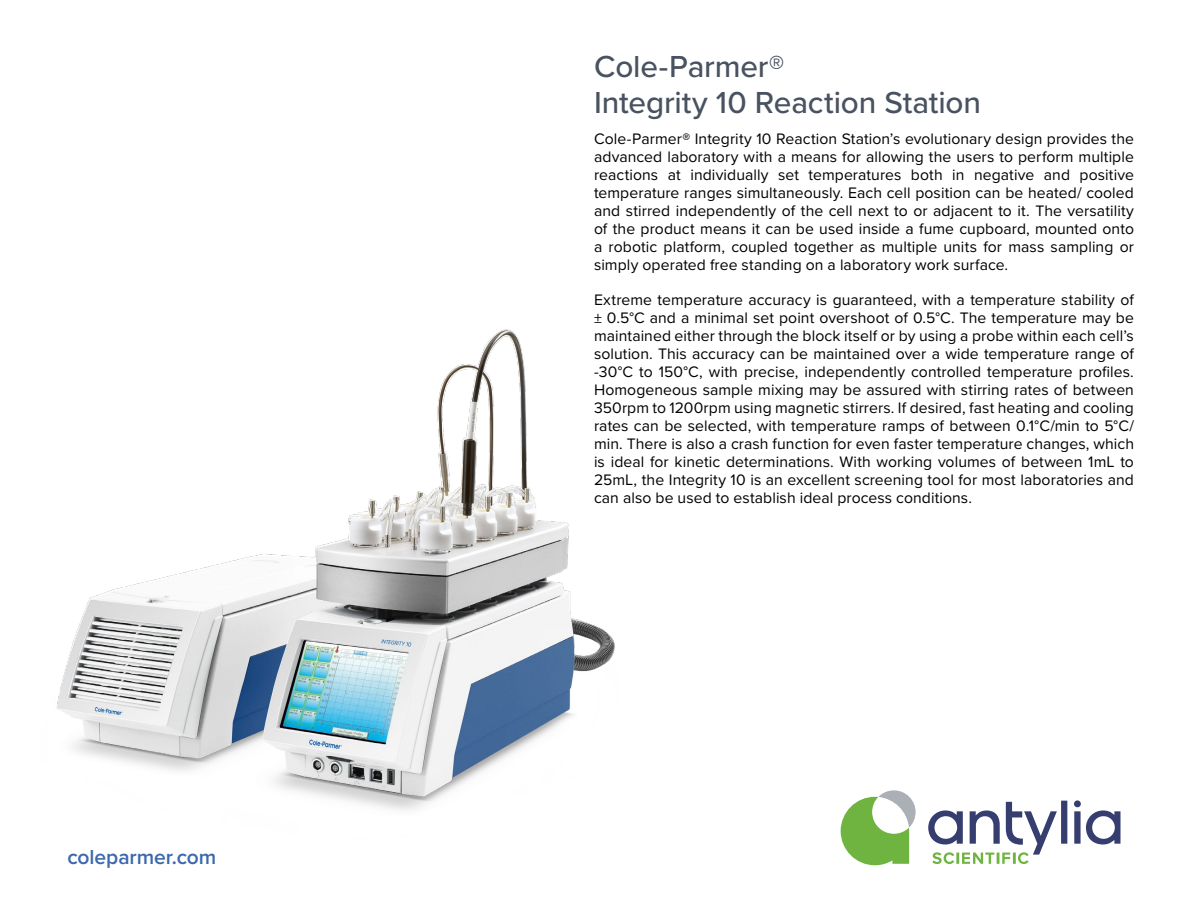
<style>
.page{position:relative;width:1188px;height:918px;background:#fff}
.page>*{position:absolute;margin:0;border:0;box-sizing:border-box;transform-origin:0 0}
.t1{font:500 31.5px/36px "Proxima Nova";letter-spacing:-.005em;color:#495260}
.t2{font:600 21px "Proxima Nova";letter-spacing:-.005em;color:#3c68ae}
.t3{font:15.75px/18px "Proxima Nova";letter-spacing:.005em;color:#000;text-align:justify}
.s1{font-weight:900}
</style>
<div class="page">
<img style="left:56px;top:329px;width:559px;height:481px">
<div style="left:1074px;top:800px;width:7px;height:7px;background:#353e6e;border-radius:50%"></div>
<svg style="left:1074px;top:810px;width:46px;height:35px"></svg>
<svg style="left:841px;top:790px;width:75px;height:75px"></svg>
<svg style="left:928px;top:801px;width:139px;height:63px"></svg>
<h2 class="t2" style="left:68px;top:841px;width:150px">coleparmer.com</h2>
<h1 class="t1" style="left:594px;top:48px;width:389px">Cole-Parmer®<br>Integrity 10 Reaction Station</h1>
<p class="t3" style="left:594px;top:129px;width:542px">Cole-Parmer<span class="s1">®</span> Integrity 10 Reaction Station’s evolutionary design provides the advanced laboratory with a means for allowing the users to perform multiple reactions at individually set temperatures both in negative and positive temperature ranges simultaneously. Each cell position can be heated/ cooled and stirred independently of the cell next to or adjacent to it. The versatility of the product means it can be used inside a fume cupboard, mounted onto a robotic platform, coupled together as multiple units for mass sampling or simply operated free standing on a laboratory work surface.</p>
<p class="t3" style="left:594px;top:290px;width:542px">Extreme temperature accuracy is guaranteed, with a temperature stability of ± 0.5°C and a minimal set point overshoot of 0.5°C. The temperature may be maintained either through the block itself or by using a probe within each cell’s solution. This accuracy can be maintained over a wide temperature range of -30°C to 150°C, with precise, independently controlled temperature profiles.<br>Homogeneous sample mixing may be assured with stirring rates of between 350rpm to 1200rpm using magnetic stirrers. If desired, fast heating and cooling rates can be selected, with temperature ramps of between 0.1°C/min to 5°C/ min. There is also a crash function for even faster temperature changes, which is ideal for kinetic determinations. With working volumes of between 1mL to 25mL, the Integrity 10 is an excellent screening tool for most laboratories and can also be used to establish ideal process conditions.</p>
</div>
